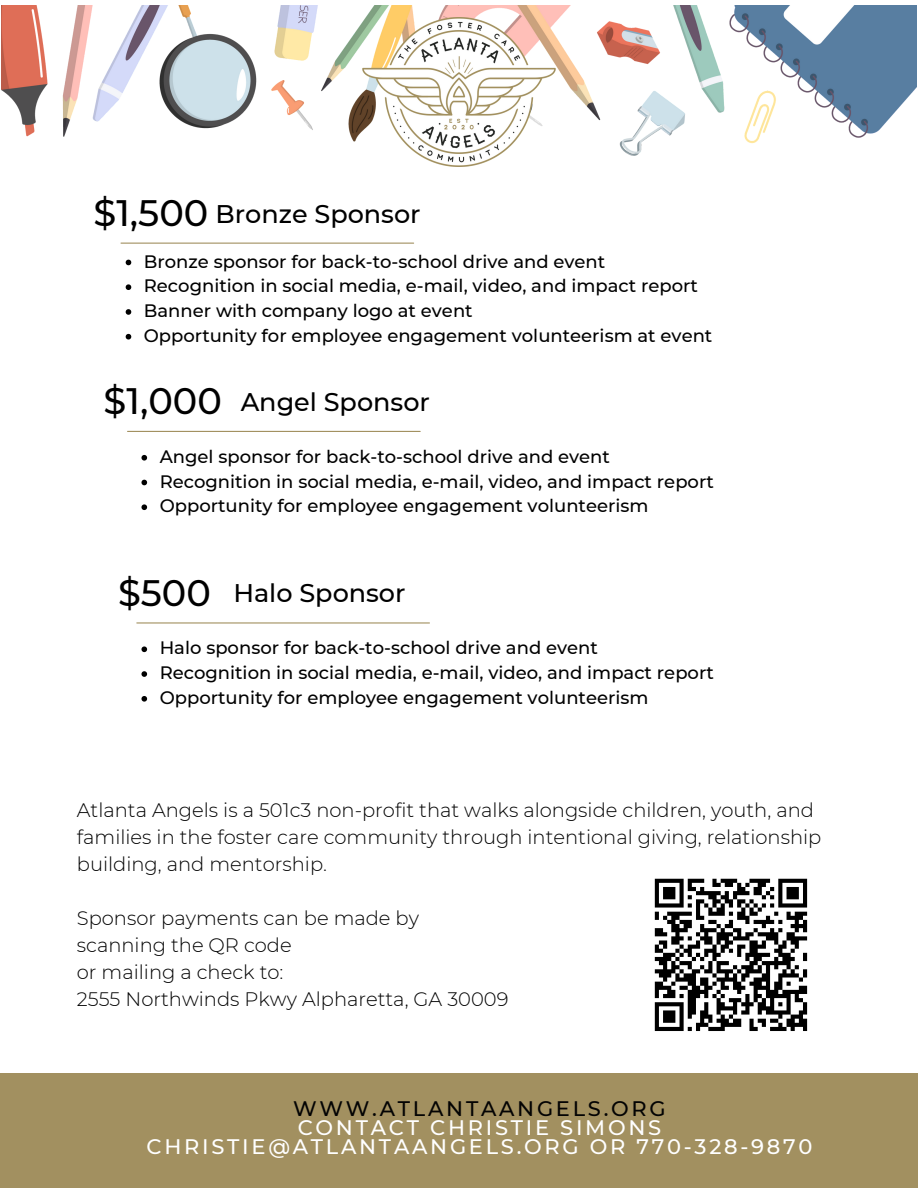
<style>
.page{position:relative;width:918px;height:1188px;background:#fff}
.page>*{position:absolute;margin:0;border:0;box-sizing:border-box;transform-origin:0 0}
.t1{font:500 36.75px "Montserrat";color:#000}
.t2{font:500 25.5px "Montserrat";color:#000}
.t3{font:500 21px/19.2px "Montserrat";letter-spacing:.13em;color:#fff;text-align:center}
.t4{font:300 19.5px/27px "Montserrat";color:#000}
.t5{font:500 18px "Montserrat";color:#000}
.s1{color:#030303}
</style>
<div class="page">
<img style="left:2px;top:5px;width:914px;height:162px">
<img style="left:362px;top:18px;width:194px;height:148px">
<hr style="left:121px;top:243px;width:293px;height:1px;background:#a29060">
<hr style="left:128px;top:431px;width:292px;height:1px;background:#a29060">
<div style="left:0;top:1073px;width:918px;height:115px;background:#a29060"></div>
<hr style="left:137px;top:622px;width:292px;height:2px;background:#a29060">
<svg style="left:654px;top:878px;width:154px;height:153px"></svg>
<svg style="left:126px;top:260px;width:5px;height:5px"></svg>
<svg style="left:126px;top:284px;width:5px;height:6px"></svg>
<svg style="left:126px;top:309px;width:5px;height:6px"></svg>
<svg style="left:126px;top:334px;width:5px;height:6px"></svg>
<svg style="left:141px;top:455px;width:6px;height:6px"></svg>
<svg style="left:141px;top:480px;width:6px;height:5px"></svg>
<svg style="left:141px;top:504px;width:6px;height:6px"></svg>
<svg style="left:141px;top:646px;width:6px;height:6px"></svg>
<svg style="left:141px;top:671px;width:6px;height:6px"></svg>
<svg style="left:141px;top:696px;width:6px;height:6px"></svg>
<p class="t1" style="left:94px;top:191px;width:116px">$1,500</p>
<h1 class="t2" style="left:216px;top:198px;width:207px">Bronze Sponsor</h1>
<h1 class="t5" style="left:144px;top:250px;width:463px">Bronze sponsor for back-to-school drive and event</h1>
<h2 class="t5" style="left:144px;top:275px;width:556px">Recognition in social media, e-mail, video, and impact report</h2>
<p class="t5" style="left:144px;top:300px;width:330px">Banner with company logo at event</p>
<p class="t5" style="left:144px;top:324px;width:570px">Opportunity for employee engagement volunteerism at event</p>
<h2 class="t1" style="left:104px;top:379px;width:120px">$1,000</h2>
<p class="t2" style="left:241px;top:386px;width:191px">Angel Sponsor</p>
<p class="t5" style="left:160px;top:445px;width:452px">Angel sponsor for back-to-school drive and event</p>
<h1 class="t5" style="left:160px;top:470px;width:556px">Recognition in social media, e-mail, video, and impact report</h1>
<h2 class="t5" style="left:160px;top:495px;width:490px">Opportunity for employee engagement volunteerism</h2>
<p class="t1" style="left:118px;top:570px;width:94px">$500</p>
<p class="t2" style="left:233px;top:578px;width:174px">Halo Sponsor</p>
<p class="t5" style="left:160px;top:637px;width:440px">Halo sponsor for back-to-school drive and event</p>
<h4 class="t5" style="left:160px;top:662px;width:556px">Recognition in social media, e-mail, video, and impact report</h4>
<h4 class="t5" style="left:160px;top:686px;width:490px">Opportunity for employee engagement volunteerism</h4>
<p class="t4" style="left:77px;top:797px;width:746px">Atlanta Angels is a 501c3 non-profit that walks alongside children, youth, and families in the foster care community through intentional giving, relationship building, and mentorship.</p>
<p class="t4" style="left:77px;top:905px;width:433px">Sponsor payments can be made by scanning the QR code<br>or mailing a check to:<br>2555 Northwinds Pkwy Alpharetta, GA 30009</p>
<p class="t3" style="left:147px;top:1099px;width:667px"><span class="s1">WWW.ATLANTAANGELS.ORG<br></span>CONTACT CHRISTIE SIMONS<br>CHRISTIE@ATLANTAANGELS.ORG OR 770-328-9870</p>
</div>
